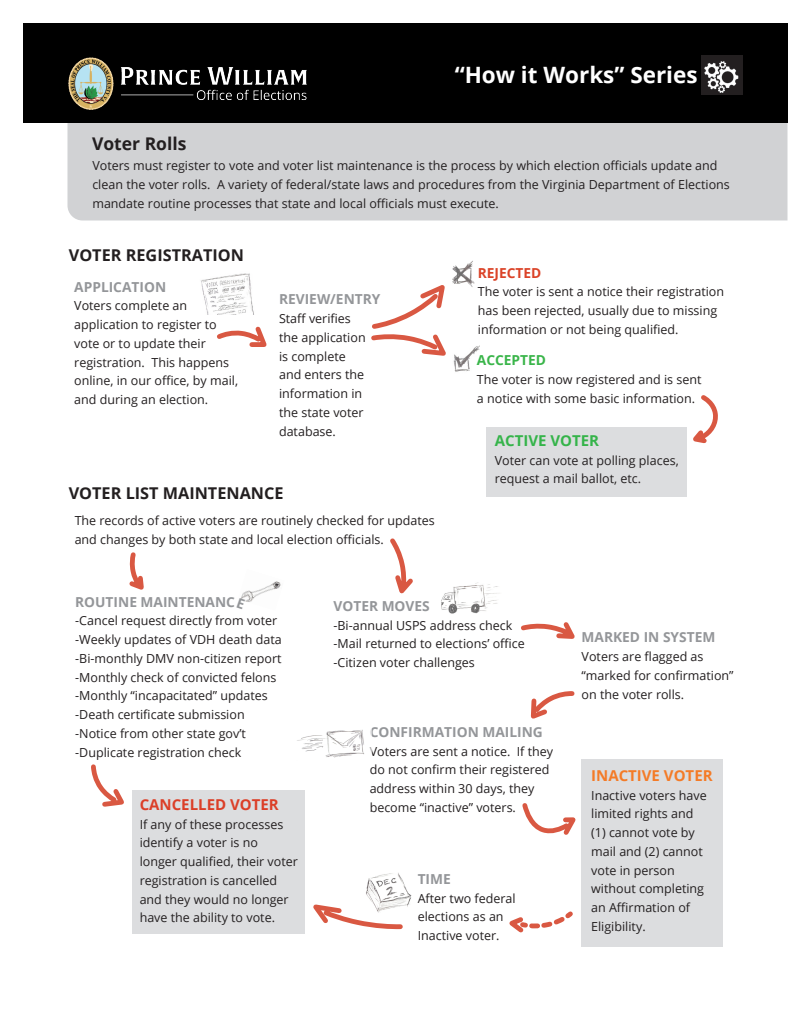
<style>
.page{position:relative;width:810px;height:1035px;background:#fff}
.page>*{position:absolute;margin:0;border:0;box-sizing:border-box;transform-origin:0 0}
.t1{font:700 22.5px "Open Sans";color:#fff}
.t2{font:700 17.5px "Open Sans";color:#231f20}
.t3{font:700 16.25px "Open Sans";color:#231f20}
.t4{font:700 15px "Open Sans";color:#db3f28}
.t5{font:700 15px "Open Sans";color:#f47b27}
.t6{font:700 15px "Open Sans";color:#35b44a}
.t7{font:700 13.75px "Open Sans";color:#949699}
.t8{font:700 13.75px "Open Sans";color:#3ab54a}
.t9{font:700 13.75px "Open Sans";color:#db4328}
.t10{font:12.5px/18.8px "Open Sans";color:#231f20}
</style>
<div class="page">
<img style="left:241px;top:581px;width:40px;height:21px">
<img style="left:201px;top:273px;width:53px;height:41px">
<img style="left:453px;top:345px;width:27px;height:27px">
<div style="left:68px;top:122px;width:720px;height:99px;background:#d1d2d4"></div>
<div style="left:23px;top:23px;width:765px;height:99px;background:#000"></div>
<img style="left:68px;top:57px;width:239px;height:53px">
<svg style="left:217px;top:326px;width:50px;height:21px"></svg>
<svg style="left:693px;top:395px;width:25px;height:49px"></svg>
<svg style="left:522px;top:803px;width:54px;height:32px"></svg>
<img style="left:701px;top:56px;width:41px;height:39px">
<svg style="left:371px;top:285px;width:75px;height:71px"></svg>
<img style="left:452px;top:260px;width:23px;height:27px">
<div style="left:132px;top:791px;width:173px;height:143px;background:#dcdddf"></div>
<div style="left:486px;top:427px;width:201px;height:70px;background:#dcdddf"></div>
<svg style="left:91px;top:764px;width:33px;height:43px"></svg>
<svg style="left:521px;top:622px;width:54px;height:17px"></svg>
<div style="left:582px;top:759px;width:141px;height:187px;background:#dcdddf"></div>
<svg style="left:509px;top:911px;width:64px;height:22px"></svg>
<svg style="left:530px;top:691px;width:45px;height:28px"></svg>
<svg style="left:390px;top:538px;width:23px;height:56px"></svg>
<svg style="left:129px;top:552px;width:15px;height:38px"></svg>
<img style="left:297px;top:729px;width:67px;height:29px">
<img style="left:441px;top:582px;width:58px;height:32px">
<img style="left:366px;top:873px;width:46px;height:34px">
<svg style="left:313px;top:900px;width:92px;height:30px"></svg>
<svg style="left:241px;top:598px;width:4px;height:4px"></svg>
<p class="t1" style="left:455px;top:58px;width:244px">“How it Works” Series</p>
<p class="t2" style="left:92px;top:132px;width:96px">Voter Rolls</p>
<p class="t10" style="left:92px;top:156px;width:639px">Voters must register to vote and voter list maintenance is the process by which election officials update and clean the voter rolls. A variety of federal/state laws and procedures from the Virginia Department of Elections mandate routine processes that state and local officials must execute.</p>
<p class="t3" style="left:69px;top:244px;width:177px">VOTER REGISTRATION</p>
<p class="t7" style="left:74px;top:277px;width:93px">APPLICATION</p>
<p class="t10" style="left:74px;top:296px;width:165px">Voters complete an application to register to vote or to update their registration. This happens online, in our office, by mail, and during an election.</p>
<p class="t7" style="left:279px;top:290px;width:103px">REVIEW/ENTRY</p>
<p class="t10" style="left:279px;top:309px;width:88px">Staff verifies the application is complete and enters the information in the state voter database.</p>
<p class="t3" style="left:69px;top:482px;width:216px">VOTER LIST MAINTENANCE</p>
<p class="t10" style="left:75px;top:511px;width:362px">The records of active voters are routinely checked for updates and changes by both state and local election officials.</p>
<p class="t9" style="left:478px;top:263px;width:65px">REJECTED</p>
<p class="t10" style="left:478px;top:282px;width:248px">The voter is sent a notice their registration has been rejected, usually due to missing information or not being qualified.</p>
<p class="t8" style="left:477px;top:351px;width:71px">ACCEPTED</p>
<p class="t10" style="left:477px;top:370px;width:226px">The voter is now registered and is sent a notice with some basic information.</p>
<p class="t6" style="left:495px;top:430px;width:106px">ACTIVE VOTER</p>
<p class="t10" style="left:495px;top:450px;width:185px">Voter can vote at polling places, request a mail ballot, etc.</p>
<p class="t7" style="left:75px;top:592px;width:161px">ROUTINE MAINTENANC</p>
<p class="t10" style="left:75px;top:611px;width:204px">-Cancel request directly from voter</p>
<p class="t10" style="left:75px;top:630px;width:208px">-Weekly updates of VDH death data</p>
<p class="t10" style="left:75px;top:649px;width:208px">-Bi-monthly DMV non-citizen report</p>
<p class="t10" style="left:75px;top:667px;width:203px">-Monthly check of convicted felons</p>
<p class="t10" style="left:75px;top:686px;width:194px">-Monthly “incapacitated” updates</p>
<p class="t10" style="left:75px;top:705px;width:171px">-Death certificate submission</p>
<p class="t10" style="left:75px;top:724px;width:172px">-Notice from other state gov’t</p>
<p class="t10" style="left:75px;top:742px;width:168px">-Duplicate registration check</p>
<p class="t4" style="left:140px;top:794px;width:141px">CANCELLED VOTER</p>
<p class="t10" style="left:140px;top:814px;width:160px">If any of these processes identify a voter is no longer qualified, their voter registration is cancelled and they would no longer have the ability to vote.</p>
<p class="t7" style="left:333px;top:596px;width:98px">VOTER MOVES</p>
<p class="t10" style="left:333px;top:615px;width:180px">-Bi-annual USPS address check</p>
<p class="t10" style="left:333px;top:634px;width:193px">-Mail returned to elections’ office</p>
<p class="t10" style="left:333px;top:653px;width:143px">-Citizen voter challenges</p>
<p class="t7" style="left:370px;top:722px;width:175px">CONFIRMATION MAILING</p>
<p class="t10" style="left:370px;top:741px;width:185px">Voters are sent a notice. If they do not confirm their registered address within 30 days, they become “inactive” voters.</p>
<p class="t7" style="left:418px;top:869px;width:35px">TIME</p>
<p class="t10" style="left:418px;top:888px;width:99px">After two federal elections as an<br>Inactive voter.</p>
<p class="t7" style="left:582px;top:628px;width:135px">MARKED IN SYSTEM</p>
<p class="t10" style="left:582px;top:647px;width:154px">Voters are flagged as “marked for confirmation” on the voter rolls.</p>
<p class="t5" style="left:591px;top:765px;width:123px">INACTIVE VOTER</p>
<p class="t10" style="left:591px;top:785px;width:117px">Inactive voters have limited rights and (1) cannot vote by mail and (2) cannot vote in person without completing an Affirmation of<br>Eligibility.</p>
</div>
